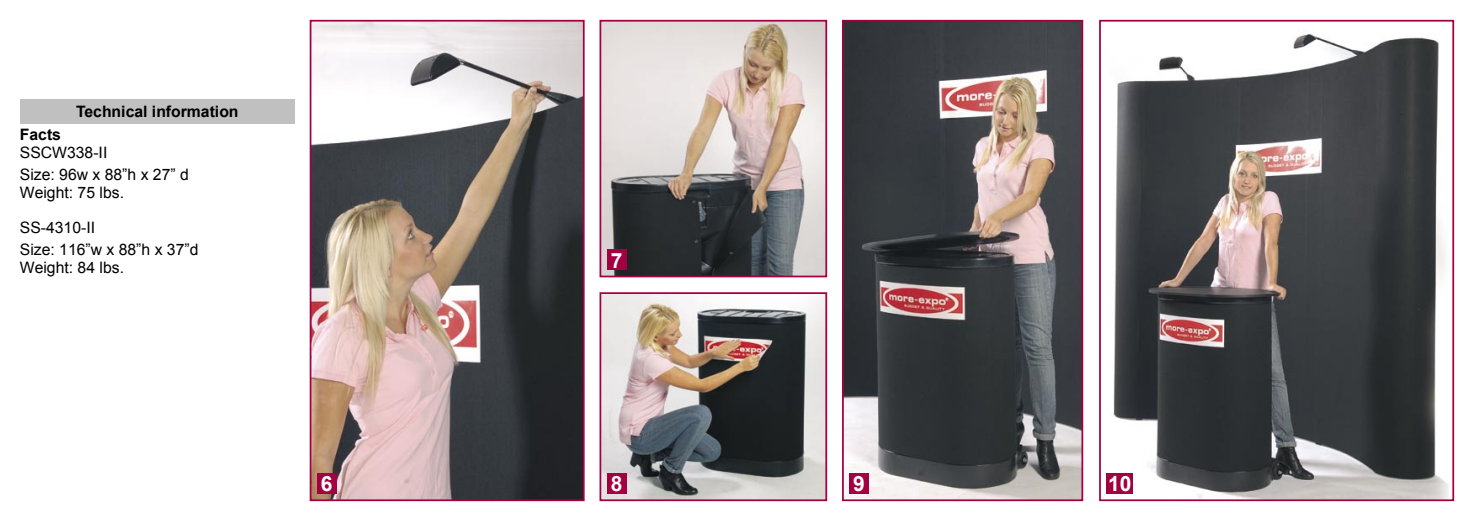
<style>
.page{position:relative;width:1474px;height:521px;background:#fff}
.page>*{position:absolute;margin:0;border:0;box-sizing:border-box;transform-origin:0 0}
.t1{font:700 21px "Arial";color:#fff}
.t2{font:15.75px/17.5px "Arial";color:#000}
.t3{font:700 15.75px "Arial";color:#000}
.s1{font-weight:700}
</style>
<div class="page">
<div style="left:20px;top:99px;width:275px;height:25px;background:#c0c0c0"></div>
<img style="left:313px;top:23px;width:268px;height:475px">
<div style="left:310px;top:20px;width:274px;height:481px;border:2px solid #a20041"></div>
<div style="left:317px;top:474px;width:19px;height:20px;background:#a20041"></div>
<img style="left:1106px;top:34px;width:343px;height:464px">
<div style="left:1099px;top:20px;width:354px;height:481px;border:2px solid #a20041"></div>
<img style="left:602px;top:23px;width:222px;height:251px">
<div style="left:599px;top:20px;width:228px;height:257px;border:2px solid #a20041"></div>
<img style="left:602px;top:295px;width:222px;height:203px">
<div style="left:599px;top:292px;width:228px;height:209px;border:2px solid #a20041"></div>
<img style="left:845px;top:23px;width:235px;height:475px">
<div style="left:842px;top:20px;width:241px;height:481px;border:2px solid #a20041"></div>
<div style="left:849px;top:474px;width:19px;height:20px;background:#a20041"></div>
<div style="left:607px;top:474px;width:19px;height:20px;background:#a20041"></div>
<div style="left:1106px;top:474px;width:27px;height:20px;background:#a20041"></div>
<div style="left:607px;top:250px;width:19px;height:20px;background:#a20041"></div>
<p class="t3" style="left:76px;top:101px;width:164px">Technical information</p>
<p class="t2" style="left:20px;top:126px;width:89px"><span class="s1">Facts<br></span>SSCW338-II</p>
<p class="t2" style="left:20px;top:166px;width:170px">Size: 96w x 88”h x 27” d<br>Weight: 75 lbs.</p>
<p class="t2" style="left:20px;top:216px;width:180px;line-height:22.4px">SS-4310-II<br>Size: 116”w x 88”h x 37”d</p>
<p class="t2" style="left:20px;top:259px;width:106px">Weight: 84 lbs.</p>
<p class="t1" style="left:321px;top:470px;width:13px">6</p>
<p class="t1" style="left:610px;top:246px;width:13px">7</p>
<p class="t1" style="left:610px;top:470px;width:13px">8</p>
<p class="t1" style="left:853px;top:470px;width:13px">9</p>
<p class="t1" style="left:1108px;top:470px;width:25px">10</p>
</div>
